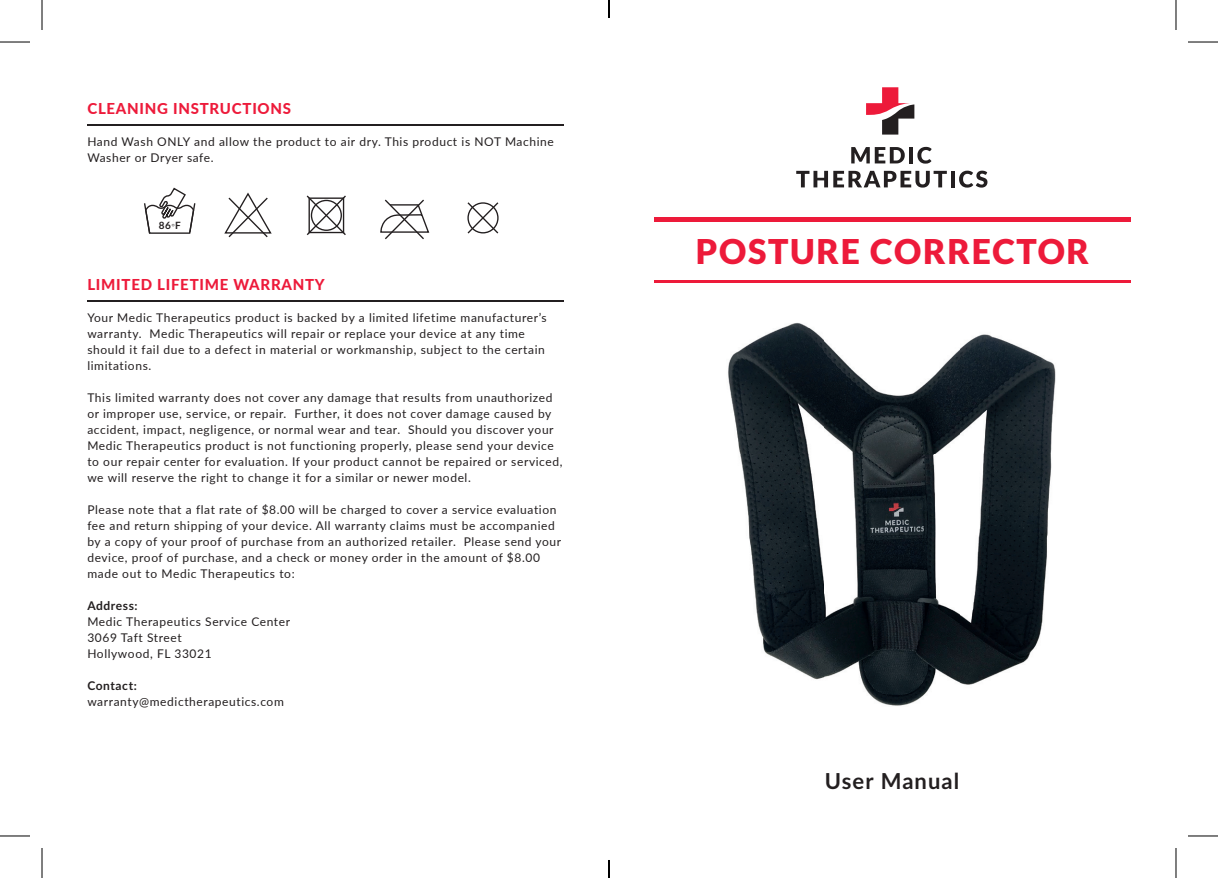
<style>
.page{position:relative;width:1218px;height:878px;background:#fff}
.page>*{position:absolute;margin:0;border:0;box-sizing:border-box;transform-origin:0 0}
.t1{font:900 34px "Lato";letter-spacing:.05em;color:#ed1a3a}
.t2{font:700 22px "Lato";letter-spacing:.05em;color:#231f20}
.t3{font:800 15px "Lato";letter-spacing:.05em;color:#ed1a3a}
.t4{font:12px/16px "Lato";letter-spacing:.05em;color:#231f20}
.t5{font:700 12px "Lato";letter-spacing:.05em;color:#231f20}
.t6{font:700 10px "Lato";color:#231f20}
.s1{font-family:"ST Heiti TC";font-weight:300}
</style>
<div class="page">
<hr style="left:87px;top:124px;width:477px;height:2px;background:#231f20">
<hr style="left:87px;top:300px;width:477px;height:1px;background:#231f20">
<svg style="left:144px;top:187px;width:52px;height:47px"></svg>
<svg style="left:224px;top:192px;width:48px;height:46px"></svg>
<svg style="left:306px;top:195px;width:40px;height:40px"></svg>
<div style="left:308px;top:197px;width:36px;height:36px;border:1px solid #231f20"></div>
<div style="left:311px;top:200px;width:31px;height:31px;border:1px solid #231f20;border-radius:50%"></div>
<svg style="left:467px;top:202px;width:32px;height:32px"></svg>
<div style="left:467px;top:202px;width:32px;height:31px;border:1px solid #231f20;border-radius:50%"></div>
<svg style="left:380px;top:199px;width:50px;height:41px"></svg>
<svg style="left:851px;top:147px;width:54px;height:16px"></svg>
<hr style="left:909px;top:147px;width:4px;height:16px;background:#231f20">
<svg style="left:917px;top:147px;width:15px;height:17px"></svg>
<svg style="left:866px;top:87px;width:48px;height:48px"></svg>
<svg style="left:796px;top:171px;width:151px;height:17px"></svg>
<hr style="left:951px;top:171px;width:4px;height:16px;background:#231f20">
<svg style="left:959px;top:171px;width:28px;height:17px"></svg>
<hr style="left:654px;top:280px;width:477px;height:3px;background:#ed1a3a">
<div style="left:654px;top:217px;width:477px;height:5px;background:#ed1a3a"></div>
<img style="left:728px;top:323px;width:328px;height:383px">
<img style="left:1028px;top:383px;width:28px;height:269px">
<hr style="left:0;top:42px;width:30px;height:1px;background:#000">
<hr style="left:1188px;top:42px;width:30px;height:1px;background:#000">
<hr style="left:0;top:835px;width:30px;height:1px;background:#000">
<hr style="left:1188px;top:835px;width:30px;height:1px;background:#000">
<hr style="left:42px;top:0;width:1px;height:30px;background:#000">
<hr style="left:42px;top:848px;width:1px;height:30px;background:#000">
<hr style="left:1176px;top:0;width:1px;height:30px;background:#000">
<hr style="left:1176px;top:848px;width:1px;height:30px;background:#000">
<svg style="left:608px;top:0;width:2px;height:18px"></svg>
<svg style="left:608px;top:860px;width:2px;height:18px"></svg>
<p class="t3" style="left:87px;top:97px;width:205px">CLEANING INSTRUCTIONS</p>
<p class="t4" style="left:87px;top:133px;width:468px">Hand Wash ONLY and allow the product to air dry. This product is NOT Machine<br>Washer or Dryer safe.</p>
<p class="t6" style="left:159px;top:218px;width:23px">86<span class="s1">◦</span>F</p>
<p class="t3" style="left:87px;top:273px;width:239px">LIMITED LIFETIME WARRANTY</p>
<p class="t4" style="left:87px;top:309px;width:461px">Your Medic Therapeutics product is backed by a limited lifetime manufacturer’s warranty. Medic Therapeutics will repair or replace your device at any time should it fail due to a defect in material or workmanship, subject to the certain limitations.</p>
<p class="t4" style="left:87px;top:389px;width:477px">This limited warranty does not cover any damage that results from unauthorized or improper use, service, or repair. Further, it does not cover damage caused by accident, impact, negligence, or normal wear and tear. Should you discover your Medic Therapeutics product is not functioning properly, please send your device to our repair center for evaluation. If your product cannot be repaired or serviced, we will reserve the right to change it for a similar or newer model.</p>
<p class="t4" style="left:87px;top:501px;width:475px">Please note that a flat rate of $8.00 will be charged to cover a service evaluation fee and return shipping of your device. All warranty claims must be accompanied by a copy of your proof of purchase from an authorized retailer. Please send your device, proof of purchase, and a check or money order in the amount of $8.00 made out to Medic Therapeutics to:</p>
<p class="t5" style="left:87px;top:597px;width:52px">Address:</p>
<p class="t4" style="left:87px;top:613px;width:204px">Medic Therapeutics Service Center<br>3069 Taft Street<br>Hollywood, FL 33021</p>
<p class="t5" style="left:87px;top:677px;width:51px">Contact:</p>
<p class="t4" style="left:87px;top:693px;width:198px">warranty@medictherapeutics.com</p>
<h1 class="t1" style="left:696px;top:232px;width:395px">POSTURE CORRECTOR</h1>
<h2 class="t2" style="left:825px;top:765px;width:136px">User Manual</h2>
</div>
